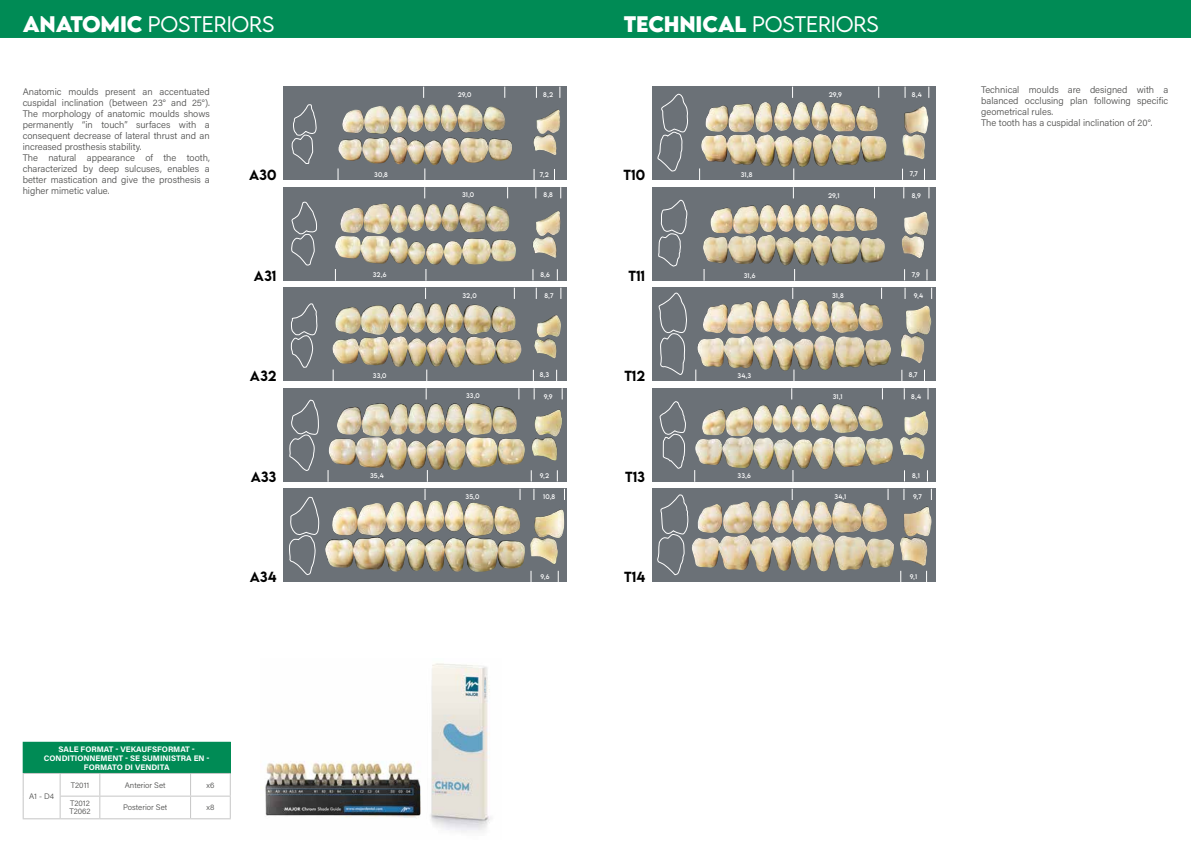
<style>
.page{position:relative;width:1191px;height:842px;background:#fff}
.page>*{position:absolute;margin:0;border:0;box-sizing:border-box;transform-origin:0 0}
.t1{font:300 20px "LEMONMILK";letter-spacing:-.01em;color:#fff}
.t2{font:700 20px "LEMONMILK";letter-spacing:-.01em;color:#fff}
.t3{font:500 13px "LEMONMILK";color:#000}
.t4{font:300 9.5px/11px "Acumin Pro";color:#4a4a49}
.t5{font:700 8px/9px "Acumin Pro";color:#fff;text-align:center}
.t6{font:300 8px/8px "Acumin Pro";color:#4a4a49}
.t7{font:6px "LEMONMILK";letter-spacing:.02em;color:#fff}
.s1{font-weight:700}
</style>
<div class="page">
<div style="left:283px;top:86px;width:284px;height:94px;background:#6b7177"></div>
<img style="left:338px;top:137px;width:174px;height:28px">
<svg style="left:338px;top:168px;width:1px;height:12px"></svg>
<svg style="left:424px;top:168px;width:1px;height:12px"></svg>
<img style="left:342px;top:104px;width:163px;height:30px">
<img style="left:533px;top:109px;width:27px;height:46px">
<svg style="left:291px;top:104px;width:26px;height:60px"></svg>
<div style="left:283px;top:187px;width:284px;height:94px;background:#6b7177"></div>
<img style="left:335px;top:236px;width:181px;height:30px">
<svg style="left:335px;top:269px;width:1px;height:12px"></svg>
<svg style="left:426px;top:269px;width:1px;height:12px"></svg>
<img style="left:363px;top:202px;width:146px;height:32px">
<img style="left:532px;top:211px;width:28px;height:47px">
<svg style="left:291px;top:202px;width:26px;height:63px"></svg>
<div style="left:283px;top:288px;width:284px;height:93px;background:#6b7177"></div>
<img style="left:332px;top:336px;width:166px;height:32px">
<svg style="left:333px;top:369px;width:1px;height:12px"></svg>
<svg style="left:426px;top:369px;width:1px;height:12px"></svg>
<img style="left:335px;top:302px;width:180px;height:33px">
<img style="left:534px;top:315px;width:27px;height:44px">
<svg style="left:290px;top:303px;width:27px;height:65px"></svg>
<div style="left:283px;top:388px;width:284px;height:94px;background:#6b7177"></div>
<img style="left:328px;top:437px;width:197px;height:34px">
<svg style="left:328px;top:470px;width:1px;height:12px"></svg>
<svg style="left:427px;top:470px;width:1px;height:12px"></svg>
<img style="left:337px;top:403px;width:180px;height:34px">
<img style="left:531px;top:410px;width:31px;height:51px">
<svg style="left:289px;top:399px;width:30px;height:72px"></svg>
<div style="left:283px;top:489px;width:284px;height:93px;background:#6b7177"></div>
<img style="left:325px;top:537px;width:200px;height:35px">
<img style="left:332px;top:500px;width:188px;height:36px">
<img style="left:530px;top:509px;width:34px;height:55px">
<svg style="left:289px;top:497px;width:30px;height:78px"></svg>
<div style="left:652px;top:86px;width:283px;height:94px;background:#6b7177"></div>
<img style="left:701px;top:134px;width:159px;height:33px">
<svg style="left:699px;top:168px;width:1px;height:12px"></svg>
<svg style="left:793px;top:168px;width:1px;height:12px"></svg>
<img style="left:705px;top:101px;width:164px;height:32px">
<img style="left:902px;top:106px;width:26px;height:53px">
<svg style="left:657px;top:93px;width:31px;height:79px"></svg>
<div style="left:652px;top:187px;width:283px;height:94px;background:#6b7177"></div>
<img style="left:703px;top:235px;width:180px;height:31px">
<svg style="left:704px;top:269px;width:1px;height:12px"></svg>
<svg style="left:794px;top:269px;width:1px;height:12px"></svg>
<img style="left:710px;top:204px;width:167px;height:30px">
<img style="left:902px;top:212px;width:27px;height:46px">
<svg style="left:658px;top:200px;width:29px;height:67px"></svg>
<div style="left:652px;top:288px;width:283px;height:93px;background:#6b7177"></div>
<img style="left:697px;top:335px;width:169px;height:36px">
<svg style="left:695px;top:369px;width:1px;height:12px"></svg>
<svg style="left:793px;top:369px;width:1px;height:12px"></svg>
<img style="left:726px;top:299px;width:157px;height:35px">
<img style="left:900px;top:305px;width:31px;height:58px">
<svg style="left:658px;top:293px;width:29px;height:82px"></svg>
<div style="left:652px;top:388px;width:283px;height:94px;background:#6b7177"></div>
<img style="left:695px;top:436px;width:198px;height:35px">
<svg style="left:694px;top:470px;width:1px;height:12px"></svg>
<svg style="left:792px;top:470px;width:1px;height:12px"></svg>
<img style="left:702px;top:403px;width:181px;height:33px">
<img style="left:900px;top:411px;width:28px;height:48px">
<svg style="left:659px;top:401px;width:27px;height:68px"></svg>
<div style="left:652px;top:489px;width:283px;height:93px;background:#6b7177"></div>
<img style="left:692px;top:535px;width:176px;height:37px">
<img style="left:697px;top:500px;width:190px;height:35px">
<img style="left:900px;top:506px;width:32px;height:60px">
<svg style="left:657px;top:494px;width:31px;height:82px"></svg>
<div style="left:23px;top:742px;width:207px;height:31px;background:#008b55"></div>
<hr style="left:230px;top:743px;width:1px;height:30px;background:#008b55">
<hr style="left:23px;top:773px;width:37px;height:1px;background:#c6c6c6">
<svg style="left:23px;top:774px;width:1px;height:44px"></svg>
<svg style="left:60px;top:773px;width:171px;height:45px"></svg>
<hr style="left:23px;top:818px;width:37px;height:1px;background:#c6c6c6">
<hr style="left:60px;top:818px;width:40px;height:1px;background:#c6c6c6">
<hr style="left:100px;top:818px;width:91px;height:1px;background:#c6c6c6">
<hr style="left:191px;top:818px;width:40px;height:1px;background:#c6c6c6">
<hr style="left:191px;top:742px;width:40px;height:1px;background:#008b55">
<div style="left:0;top:0;width:1191px;height:38px;background:#008b55"></div>
<img style="left:265px;top:663px;width:226px;height:169px">
<h1 class="t2" style="left:23px;top:10px;width:50px">ANATOM</h1>
<h1 class="t1" style="left:120px;top:11px;width:156px"><span class="s1">IC</span> POSTERIORS</h1>
<h1 class="t2" style="left:624px;top:10px;width:94px">TECH NICAL</h1>
<h1 class="t1" style="left:752px;top:11px;width:128px">POSTERIORS</h1>
<p class="t4" style="left:23px;top:86px;width:189px">Anatomic moulds present an accentuated cuspidal inclination (between 23° and 25°).<br>The morphology of anatomic moulds shows permanently “in touch” surfaces with a consequent decrease of lateral thrust and an increased prosthesis stability.<br>The natural appearance of the tooth, characterized by deep sulcuses, enables a better mastication and give the prosthesis a higher mimetic value.</p>
<p class="t4" style="left:981px;top:84px;width:189px">Technical moulds are designed with a balanced occlusing plan following specific geometrical rules.<br>The tooth has a cuspidal inclination of 20°.</p>
<p class="t7" style="left:458px;top:91px;width:15px">29,0</p>
<p class="t7" style="left:543px;top:90px;width:11px">8,2</p>
<p class="t7" style="left:829px;top:91px;width:14px">29,9</p>
<p class="t7" style="left:912px;top:90px;width:11px">8,4</p>
<h2 class="t3" style="left:249px;top:166px;width:29px">A30</h2>
<p class="t7" style="left:374px;top:170px;width:15px">30,8</p>
<h2 class="t3" style="left:623px;top:166px;width:23px">T10</h2>
<p class="t7" style="left:741px;top:170px;width:13px">31,8</p>
<p class="t7" style="left:909px;top:170px;width:10px">7,7</p>
<p class="t7" style="left:540px;top:170px;width:10px">7,2</p>
<p class="t7" style="left:462px;top:191px;width:14px">31,0</p>
<p class="t7" style="left:543px;top:191px;width:11px">8,8</p>
<p class="t7" style="left:828px;top:191px;width:13px">29,1</p>
<p class="t7" style="left:911px;top:191px;width:11px">8,9</p>
<h2 class="t3" style="left:254px;top:267px;width:24px">A31</h2>
<p class="t7" style="left:373px;top:271px;width:15px">32,6</p>
<h2 class="t3" style="left:250px;top:367px;width:28px">A32</h2>
<p class="t7" style="left:373px;top:372px;width:15px">33,0</p>
<h2 class="t3" style="left:251px;top:468px;width:27px">A33</h2>
<p class="t7" style="left:370px;top:472px;width:15px">35,4</p>
<h2 class="t3" style="left:250px;top:568px;width:28px">A34</h2>
<p class="t5" style="left:44px;top:744px;width:167px">SALE FORMAT - VEKAUFSFORMAT -<br>CONDITIONNEMENT - SE SUMINISTRA EN -<br>FORMATO DI VENDITA</p>
<p class="t6" style="left:29px;top:792px;width:27px">A1 - D4</p>
<p class="t6" style="left:71px;top:781px;width:20px">T2011</p>
<p class="t6" style="left:125px;top:781px;width:42px">Anterior Set</p>
<p class="t6" style="left:206px;top:781px;width:9px">x6</p>
<p class="t6" style="left:69px;top:799px;width:23px">T2012<br>T2062</p>
<p class="t6" style="left:123px;top:803px;width:46px">Posterior Set</p>
<p class="t6" style="left:206px;top:803px;width:9px">x8</p>
<p class="t7" style="left:540px;top:271px;width:11px">8,6</p>
<p class="t7" style="left:462px;top:292px;width:16px">32,0</p>
<p class="t7" style="left:544px;top:292px;width:11px">8,7</p>
<p class="t7" style="left:540px;top:371px;width:11px">8,3</p>
<p class="t7" style="left:466px;top:392px;width:15px">33,0</p>
<p class="t7" style="left:544px;top:392px;width:10px">9,9</p>
<p class="t7" style="left:540px;top:472px;width:11px">9,2</p>
<p class="t7" style="left:465px;top:493px;width:15px">35,0</p>
<p class="t7" style="left:543px;top:493px;width:14px">10,8</p>
<p class="t7" style="left:540px;top:572px;width:11px">9,6</p>
<h2 class="t3" style="left:628px;top:267px;width:18px">T11</h2>
<p class="t7" style="left:744px;top:271px;width:13px">31,6</p>
<h2 class="t3" style="left:624px;top:367px;width:22px">T12</h2>
<p class="t7" style="left:737px;top:372px;width:15px">34,3</p>
<h2 class="t3" style="left:625px;top:468px;width:22px">T13</h2>
<p class="t7" style="left:737px;top:472px;width:15px">33,6</p>
<h2 class="t3" style="left:624px;top:568px;width:22px">T14</h2>
<p class="t7" style="left:911px;top:271px;width:10px">7,9</p>
<p class="t7" style="left:832px;top:292px;width:13px">31,8</p>
<p class="t7" style="left:913px;top:292px;width:11px">9,4</p>
<p class="t7" style="left:908px;top:371px;width:11px">8,7</p>
<p class="t7" style="left:832px;top:392px;width:11px">31,1</p>
<p class="t7" style="left:911px;top:392px;width:11px">8,4</p>
<p class="t7" style="left:912px;top:472px;width:9px">8,1</p>
<p class="t7" style="left:834px;top:493px;width:13px">34,1</p>
<p class="t7" style="left:913px;top:493px;width:10px">9,7</p>
<p class="t7" style="left:910px;top:573px;width:9px">9,1</p>
</div>
